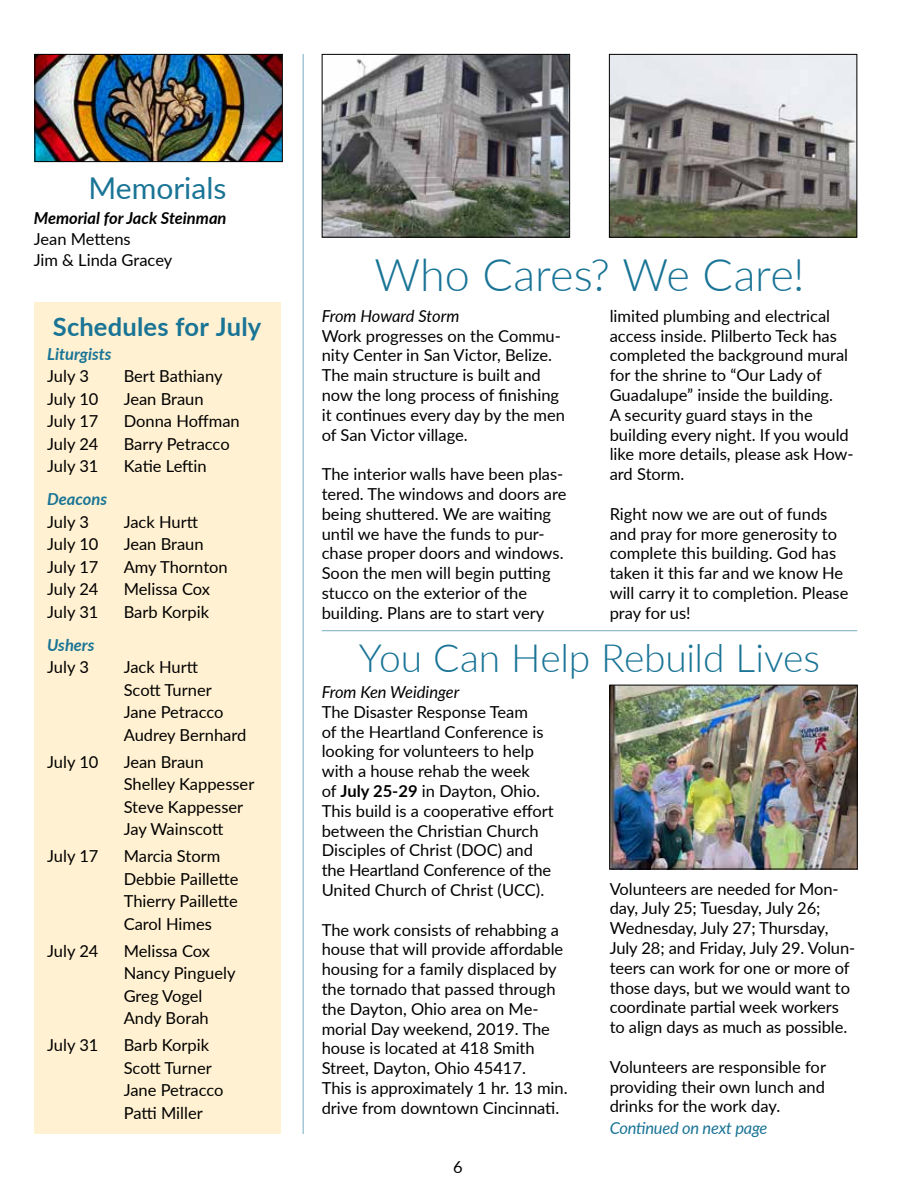
<style>
.page{position:relative;width:918px;height:1188px;background:#fff}
.page>*{position:absolute;margin:0;border:0;box-sizing:border-box;transform-origin:0 0}
.t1{font:300 45px "Lato";letter-spacing:-.005em;color:#197496}
.t2{font:300 39px "Lato";letter-spacing:-.005em;color:#197496}
.t3{font:30px "Lato";color:#197496}
.t4{font:700 25.5px "Lato";letter-spacing:.01em;color:#197496}
.t5{font:16.5px/19.8px "Lato";color:#000}
.t6{font:italic 16.5px "Lato";letter-spacing:-.005em;color:#000}
.t7{font:italic 700 16.5px "Lato";color:#000}
.t8{font:italic 700 16.5px "Lato";color:#197496}
.t9{font:italic 16.5px "Lato";letter-spacing:-.015em;color:#197496}
.s1{font-weight:700}
</style>
<div class="page">
<img style="left:36px;top:56px;width:245px;height:104px">
<div style="left:34px;top:54px;width:249px;height:108px;border:1px solid #000"></div>
<img style="left:324px;top:56px;width:244px;height:180px">
<div style="left:322px;top:54px;width:248px;height:184px;border:1px solid #000"></div>
<hr style="left:303px;top:54px;width:1px;height:1080px;background:#75acc0">
<div style="left:34px;top:302px;width:246px;height:832px;background:#fff1d1"></div>
<img style="left:611px;top:56px;width:244px;height:180px">
<div style="left:609px;top:54px;width:248px;height:184px;border:1px solid #000"></div>
<hr style="left:322px;top:630px;width:535px;height:1px;background:#75acc0">
<img style="left:611px;top:687px;width:245px;height:180px">
<div style="left:609px;top:685px;width:249px;height:184px;border:1px solid #000"></div>
<h3 class="t3" style="left:88px;top:166px;width:139px">Memorials</h3>
<p class="t7" style="left:34px;top:206px;width:194px">Memorial for Jack Steinman</p>
<p class="t5" style="left:34px;top:228px;width:140px;line-height:21px">Jean Mettens<br>Jim &amp; Linda Gracey</p>
<h3 class="t4" style="left:53px;top:308px;width:210px">Schedules for July</h3>
<p class="t8" style="left:47px;top:341px;width:66px">Liturgists</p>
<p class="t5" style="left:47px;top:365px;width:43px">July 3</p>
<p class="t5" style="left:124px;top:365px;width:100px">Bert Bathiany</p>
<p class="t5" style="left:47px;top:388px;width:53px">July 10</p>
<p class="t5" style="left:124px;top:388px;width:81px">Jean Braun</p>
<p class="t5" style="left:47px;top:410px;width:53px">July 17</p>
<p class="t5" style="left:124px;top:410px;width:118px">Donna Hoffman</p>
<p class="t5" style="left:47px;top:433px;width:53px">July 24</p>
<p class="t5" style="left:124px;top:433px;width:108px">Barry Petracco</p>
<p class="t5" style="left:47px;top:456px;width:53px">July 31</p>
<p class="t5" style="left:124px;top:456px;width:85px">Katie Leftin</p>
<p class="t8" style="left:47px;top:487px;width:61px">Deacons</p>
<p class="t5" style="left:47px;top:511px;width:43px">July 3</p>
<p class="t5" style="left:124px;top:511px;width:76px">Jack Hurtt</p>
<p class="t5" style="left:47px;top:534px;width:53px">July 10</p>
<p class="t5" style="left:124px;top:534px;width:81px">Jean Braun</p>
<p class="t5" style="left:47px;top:556px;width:53px">July 17</p>
<p class="t5" style="left:124px;top:556px;width:106px">Amy Thornton</p>
<p class="t5" style="left:47px;top:579px;width:53px">July 24</p>
<p class="t5" style="left:124px;top:579px;width:88px">Melissa Cox</p>
<p class="t5" style="left:47px;top:601px;width:53px">July 31</p>
<p class="t5" style="left:124px;top:601px;width:87px">Barb Korpik</p>
<p class="t8" style="left:47px;top:633px;width:49px">Ushers</p>
<p class="t5" style="left:47px;top:657px;width:43px">July 3</p>
<p class="t5" style="left:124px;top:655px;width:124px;line-height:22.5px">Jack Hurtt<br>Scott Turner<br>Jane Petracco<br>Audrey Bernhard</p>
<p class="t5" style="left:47px;top:751px;width:53px">July 10</p>
<p class="t5" style="left:124px;top:750px;width:132px;line-height:22.5px">Jean Braun<br>Shelley Kappesser<br>Steve Kappesser<br>Jay Wainscott</p>
<p class="t5" style="left:47px;top:846px;width:53px">July 17</p>
<p class="t5" style="left:124px;top:844px;width:116px;line-height:22.5px">Marcia Storm<br>Debbie Paillette<br>Thierry Paillette<br>Carol Himes</p>
<p class="t5" style="left:47px;top:940px;width:53px">July 24</p>
<p class="t5" style="left:124px;top:939px;width:113px;line-height:22.5px">Melissa Cox<br>Nancy Pinguely<br>Greg Vogel<br>Andy Borah</p>
<p class="t5" style="left:47px;top:1035px;width:53px">July 31</p>
<p class="t5" style="left:124px;top:1033px;width:101px;line-height:22.5px">Barb Korpik<br>Scott Turner<br>Jane Petracco<br>Patti Miller</p>
<h1 class="t1" style="left:374px;top:244px;width:432px">Who Cares? We Care!</h1>
<p class="t6" style="left:322px;top:304px;width:139px">From Howard Storm</p>
<p class="t5" style="left:322px;top:325px;width:245px">Work progresses on the Commu&shy;nity Center in San Victor, Belize.<br>The main structure is built and now the long process of finishing it continues every day by the men of San Victor village.</p>
<p class="t5" style="left:322px;top:464px;width:246px">The interior walls have been plas&shy;tered. The windows and doors are being shuttered. We are waiting until we have the funds to pur&shy;chase proper doors and windows.<br>Soon the men will begin putting stucco on the exterior of the building. Plans are to start very</p>
<p class="t5" style="left:610px;top:305px;width:245px">limited plumbing and electrical access inside. Plilberto Teck has completed the background mural for the shrine to “Our Lady of<br>Guadalupe” inside the building.<br>A security guard stays in the building every night. If you would like more details, please ask How&shy;ard Storm.</p>
<p class="t5" style="left:610px;top:503px;width:240px">Right now we are out of funds and pray for more generosity to complete this building. God has taken it this far and we know He will carry it to completion. Please pray for us!</p>
<h2 class="t2" style="left:359px;top:631px;width:463px">You Can Help Rebuild Lives</h2>
<p class="t6" style="left:322px;top:680px;width:139px">From Ken Weidinger</p>
<p class="t5" style="left:322px;top:701px;width:234px">The Disaster Response Team<br>of the Heartland Conference is looking for volunteers to help with a house rehab the week<br>of <span class="s1">July 25-29</span> in Dayton, Ohio.<br>This build is a cooperative effort between the Christian Church<br>Disciples of Christ (DOC) and the Heartland Conference of the<br>United Church of Christ (UCC).</p>
<p class="t5" style="left:322px;top:919px;width:247px">The work consists of rehabbing a house that will provide affordable housing for a family displaced by the tornado that passed through the Dayton, Ohio area on Me&shy;morial Day weekend, 2019. The house is located at 418 Smith<br>Street, Dayton, Ohio 45417.<br>This is approximately 1 hr. 13 min. drive from downtown Cincinnati.</p>
<p class="t5" style="left:453px;top:1156px;width:11px">6</p>
<p class="t5" style="left:610px;top:878px;width:247px">Volunteers are needed for Mon&shy;day, July 25; Tuesday, July 26;<br>Wednesday, July 27; Thursday,<br>July 28; and Friday, July 29. Volun&shy;teers can work for one or more of those days, but we would want to coordinate partial week workers to align days as much as possible.</p>
<p class="t5" style="left:610px;top:1056px;width:218px;text-align:justify">Volunteers are responsible for providing their own lunch and drinks for the work day.</p>
<p class="t9" style="left:610px;top:1116px;width:159px">Continued on next page</p>
</div>
